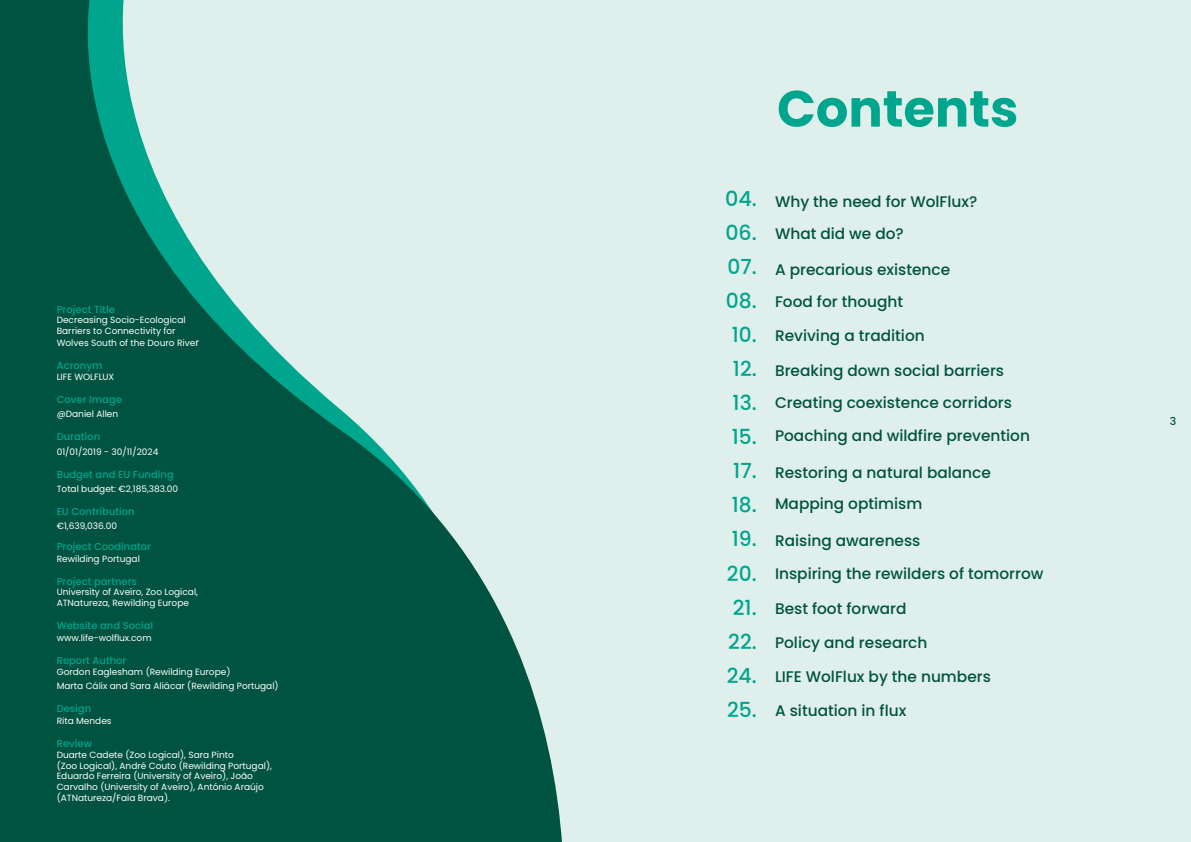
<style>
.page{position:relative;width:1191px;height:842px;background:#dfefeb}
.page>*{position:absolute;margin:0;border:0;box-sizing:border-box;transform-origin:0 0}
.t1{font:700 51px "Poppins";color:#00a58d}
.t2{font:500 20.8px/34px "Poppins";color:#00a58d}
.t3{font:500 15.3px "Poppins";color:#005340}
.t4{font:500 11px "Poppins";color:#005340}
.t5{font:500 10px "Poppins";color:#00a58d}
.t6{font:9px/10.8px "Poppins";color:#fff}
.s1{font-size:10px}
</style>
<div class="page">
<svg style="left:0;top:0;width:562px;height:842px;fill:#005340"></svg>
<p class="t5" style="left:57px;top:303px;width:60px">Project Title</p>
<p class="t6" style="left:57px;top:315px;width:130px">Decreasing Socio-Ecological<br>Barriers to Connectivity for</p>
<p class="t6" style="left:57px;top:338px;width:144px">Wolves South of the Douro Rive<span class="s1">r</span></p>
<p class="t5" style="left:57px;top:360px;width:47px">Acronym</p>
<p class="t6" style="left:57px;top:371px;width:59px">LIFE WOLFLUX</p>
<p class="t5" style="left:57px;top:394px;width:67px">Cover Image</p>
<p class="t6" style="left:57px;top:409px;width:63px">@Daniel Allen</p>
<p class="t5" style="left:57px;top:431px;width:45px">Duration</p>
<p class="t6" style="left:57px;top:446px;width:103px">01/01/2019 - 30/11/2024</p>
<p class="t5" style="left:57px;top:468px;width:119px">Budget and EU Funding</p>
<p class="t6" style="left:57px;top:483px;width:123px">Total budget: €2,185,383.00</p>
<p class="t5" style="left:57px;top:505px;width:80px">EU Contribution</p>
<p class="t6" style="left:57px;top:521px;width:62px">€1,639,036.00</p>
<p class="t5" style="left:57px;top:540px;width:96px">Project Coodinator</p>
<p class="t6" style="left:57px;top:553px;width:85px">Rewilding Portugal</p>
<p class="t5" style="left:57px;top:575px;width:82px">Project partners</p>
<p class="t6" style="left:57px;top:587px;width:143px">University of Aveiro, Zoo Logical,<br>ATNatureza, Rewilding Europe</p>
<p class="t5" style="left:57px;top:620px;width:98px">Website and Social</p>
<p class="t6" style="left:57px;top:633px;width:96px">www.life-wolflux.com</p>
<p class="t5" style="left:57px;top:655px;width:71px">Report Author</p>
<p class="t6" style="left:57px;top:664px;width:223px;line-height:14.4px">Gordon Eaglesham (Rewilding Europe)<br>Marta Cálix and Sara Aliácar (Rewilding Portugal)</p>
<p class="t5" style="left:57px;top:703px;width:36px">Design</p>
<p class="t6" style="left:57px;top:716px;width:56px">Rita Mendes</p>
<p class="t5" style="left:57px;top:738px;width:37px">Review</p>
<p class="t6" style="left:57px;top:749px;width:217px">Duarte Cadete (Zoo Logical), Sara Pinto<br>(Zoo Logical), André Couto (Rewilding Portugal), Eduardo Ferreira (University of Aveiro), João Carvalho (University of Aveiro), António Araújo (ATNatureza/Faia Brava).</p>
<h1 class="t1" style="left:777px;top:79px;width:243px">Contents</h1>
<h2 class="t2" style="left:725px;top:182px;width:33px">04.</h2>
<h3 class="t3" style="left:775px;top:193px;width:204px">Why the need for WolFlux?</h3>
<h2 class="t2" style="left:725px;top:216px;width:33px">06.</h2>
<h3 class="t3" style="left:775px;top:225px;width:130px">What did we do?</h3>
<h2 class="t2" style="left:727px;top:250px;width:31px">07.</h2>
<h3 class="t3" style="left:775px;top:261px;width:177px">A precarious existence</h3>
<h2 class="t2" style="left:725px;top:284px;width:33px">08.</h2>
<h3 class="t3" style="left:775px;top:293px;width:130px">Food for thought</h3>
<h2 class="t2" style="left:732px;top:318px;width:26px">10.</h2>
<h3 class="t3" style="left:775px;top:327px;width:151px">Reviving a tradition</h3>
<h2 class="t2" style="left:733px;top:352px;width:25px">12.</h2>
<h3 class="t3" style="left:775px;top:362px;width:230px">Breaking down social barriers</h3>
<h2 class="t2" style="left:732px;top:386px;width:26px">13.</h2>
<h3 class="t3" style="left:775px;top:394px;width:238px">Creating coexistence corridors</h3>
<p class="t4" style="left:1169px;top:414px;width:8px">3</p>
<h2 class="t2" style="left:732px;top:420px;width:26px">15.</h2>
<h3 class="t3" style="left:775px;top:427px;width:256px">Poaching and wildfire prevention</h3>
<h2 class="t2" style="left:733px;top:454px;width:25px">17.</h2>
<h3 class="t3" style="left:775px;top:464px;width:217px">Restoring a natural balance</h3>
<h2 class="t2" style="left:732px;top:488px;width:26px">18.</h2>
<h3 class="t3" style="left:775px;top:495px;width:149px">Mapping optimism</h3>
<h2 class="t2" style="left:731px;top:522px;width:27px">19.</h2>
<h3 class="t3" style="left:775px;top:532px;width:147px">Raising awareness</h3>
<h2 class="t2" style="left:727px;top:556px;width:31px">20.</h2>
<h3 class="t3" style="left:775px;top:565px;width:270px">Inspiring the rewilders of tomorrow</h3>
<h2 class="t2" style="left:733px;top:590px;width:25px">21.</h2>
<h3 class="t3" style="left:775px;top:600px;width:133px">Best foot forward</h3>
<h2 class="t2" style="left:728px;top:624px;width:30px">22.</h2>
<h3 class="t3" style="left:775px;top:634px;width:154px">Policy and research</h3>
<h2 class="t2" style="left:727px;top:658px;width:31px">24.<br>25.</h2>
<h3 class="t3" style="left:775px;top:668px;width:217px">LIFE WolFlux by the numbers</h3>
<h3 class="t3" style="left:775px;top:702px;width:133px">A situation in flux</h3>
</div>
